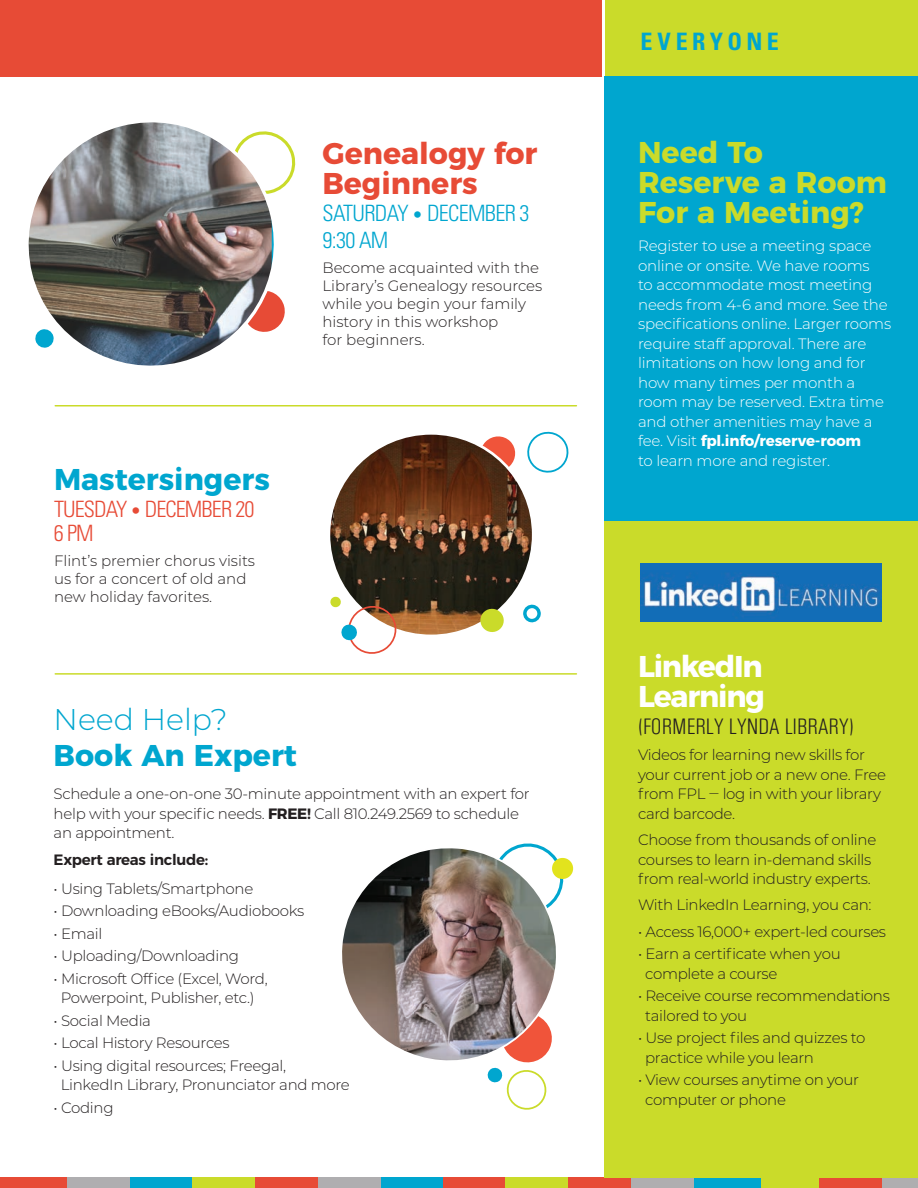
<style>
.page{position:relative;width:918px;height:1188px;background:#fff}
.page>*{position:absolute;margin:0;border:0;box-sizing:border-box;transform-origin:0 0}
.t1{font:700 30px/30px "Montserrat";color:#cadb2a}
.t2{font:700 30px "Montserrat";color:#00a6cf}
.t3{font:700 30px/30px "Montserrat";color:#e74b36}
.t4{font:700 30px/30px "Montserrat";letter-spacing:-.04em;color:#fff}
.t5{font:300 30px "Montserrat";color:#00a6cf}
.t6{font:700 condensed 24px "Univers";letter-spacing:.185em;color:#00a6cf}
.t7{font:300 condensed 22.5px/27px "Univers";letter-spacing:-.03em;color:#00a6cf}
.t8{font:300 condensed 22.5px "Univers";color:#231f20}
.t9{font:300 condensed 22.5px/24px "Univers";letter-spacing:-.04em;color:#e74b36}
.t10{font:300 15px/19.5px "Montserrat";letter-spacing:-.02em;color:#231f20}
.t11{font:300 15px/19.5px "Montserrat";letter-spacing:-.01em;color:#fff}
.t12{font:300 15px/18px "Montserrat";color:#231f20}
.t13{font:600 15px "Montserrat";letter-spacing:-.02em;color:#231f20}
.s1{font-size:18px}
.s2{font-weight:700}
</style>
<div class="page">
<div style="left:0;top:1177px;width:67px;height:11px;background:#e74b36"></div>
<div style="left:130px;top:1177px;width:62px;height:11px;background:#00a6cf"></div>
<div style="left:192px;top:1177px;width:63px;height:11px;background:#cadb2a"></div>
<div style="left:255px;top:1177px;width:63px;height:11px;background:#e74b36"></div>
<div style="left:380px;top:1177px;width:63px;height:11px;background:#00a6cf"></div>
<div style="left:443px;top:1177px;width:63px;height:11px;background:#e74b36"></div>
<div style="left:506px;top:1177px;width:62px;height:11px;background:#cadb2a"></div>
<div style="left:568px;top:1177px;width:63px;height:11px;background:#e74b36"></div>
<div style="left:694px;top:1177px;width:67px;height:11px;background:#00a6cf"></div>
<div style="left:761px;top:1177px;width:63px;height:11px;background:#cadb2a"></div>
<div style="left:67px;top:1177px;width:63px;height:11px;background:#afaeb0"></div>
<div style="left:318px;top:1177px;width:62px;height:11px;background:#afaeb0"></div>
<div style="left:631px;top:1177px;width:63px;height:11px;background:#afaeb0"></div>
<div style="left:820px;top:1177px;width:62px;height:11px;background:#e74b36"></div>
<div style="left:882px;top:1177px;width:36px;height:11px;background:#afaeb0"></div>
<div style="left:0;top:0;width:918px;height:76px;background:#e74b36"></div>
<div style="left:605px;top:0;width:313px;height:76px;background:#cadb2a"></div>
<hr style="left:602px;top:0;width:3px;height:81px;background:#fff">
<div style="left:605px;top:511px;width:313px;height:666px;background:#cadb2a"></div>
<img style="left:640px;top:563px;width:241px;height:59px">
<div style="left:605px;top:76px;width:313px;height:444px;background:#00a6cf"></div>
<svg style="left:288px;top:143px;width:8px;height:40px"></svg>
<img style="left:28px;top:122px;width:260px;height:244px">
<svg style="left:487px;top:1067px;width:60px;height:43px"></svg>
<svg style="left:563px;top:858px;width:11px;height:24px"></svg>
<img style="left:342px;top:843px;width:221px;height:220px">
<hr style="left:55px;top:405px;width:521px;height:1px;background:#cadb2a">
<hr style="left:55px;top:673px;width:521px;height:2px;background:#cadb2a">
<svg style="left:533px;top:431px;width:36px;height:42px"></svg>
<img style="left:332px;top:436px;width:201px;height:197px">
<svg style="left:330px;top:596px;width:69px;height:58px"></svg>
<svg style="left:479px;top:607px;width:26px;height:26px"></svg>
<svg style="left:523px;top:604px;width:18px;height:19px"></svg>
<h1 class="t2" style="left:54px;top:455px;width:217px">Mastersingers</h1>
<h3 class="t9" style="left:54px;top:497px;width:202px">TUESDAY <span class="s1">•</span> DECEMBER 20<br>6 PM</h3>
<p class="t12" style="left:54px;top:551px;width:203px">Flint’s premier chorus visits us for a concert of old and new holiday favorites.</p>
<h1 class="t3" style="left:322px;top:136px;width:216px">Genealogy for<br>Beginners</h1>
<h3 class="t7" style="left:322px;top:200px;width:209px">SATURDAY <span class="s1">•</span> DECEMBER 3<br>9:30 AM</h3>
<p class="t12" style="left:322px;top:258px;width:221px">Become acquainted with the<br>Library’s Genealogy resources while you begin your family history in this workshop<br>for beginners.</p>
<h1 class="t5" style="left:54px;top:699px;width:175px">Need Help?</h1>
<h1 class="t2" style="left:54px;top:731px;width:245px">Book An Expert</h1>
<p class="t10" style="left:54px;top:784px;width:478px">Schedule a one-on-one 30-minute appointment with an expert for help with your specific needs. <span class="s2">FREE!</span> Call 810.249.2569 to schedule an appointment.</p>
<p class="t13" style="left:54px;top:847px;width:156px">Expert areas include:</p>
<p class="t10" style="left:54px;top:878px;width:201px">• Using Tablets/Smartphone</p>
<p class="t10" style="left:54px;top:901px;width:252px">• Downloading eBooks/Audiobooks</p>
<p class="t10" style="left:54px;top:923px;width:50px">• Email</p>
<p class="t10" style="left:54px;top:946px;width:187px">• Uploading/Downloading</p>
<p class="t10" style="left:54px;top:968px;width:216px;text-align:center">• Microsoft Office (Excel, Word,<br>Powerpoint, Publisher, etc.)</p>
<p class="t10" style="left:54px;top:1010px;width:99px">• Social Media</p>
<p class="t10" style="left:54px;top:1033px;width:178px">• Local History Resources</p>
<p class="t10" style="left:61px;top:1055px;width:291px;text-indent:-7px">• Using digital resources; Freegal,<br>LinkedIn Library, Pronunciator and more</p>
<p class="t10" style="left:54px;top:1097px;width:62px">• Coding</p>
<h2 class="t6" style="left:640px;top:27px;width:140px">EVERYONE</h2>
<h1 class="t1" style="left:638px;top:135px;width:250px">Need To<br>Reserve a Room<br>For a Meeting?</h1>
<p class="t11" style="left:638px;top:235px;width:255px">Register to use a meeting space online or onsite. We have rooms<br>to accommodate most meeting needs from 4-6 and more. See the specifications online. Larger rooms require staff approval. There are limitations on how long and for how many times per month a room may be reserved. Extra time and other amenities may have a fee. Visit <span class="s2">fpl.info/reserve-room<br></span>to learn more and register.</p>
<h1 class="t4" style="left:638px;top:649px;width:128px">LinkedIn<br>Learning</h1>
<h3 class="t8" style="left:638px;top:713px;width:217px">(FORMERLY LYNDA LIBRARY)</h3>
<p class="t10" style="left:638px;top:745px;width:250px">Videos for learning new skills for your current job or a new one. Free from FPL ‒ log in with your library card barcode.</p>
<p class="t10" style="left:638px;top:829px;width:240px">Choose from thousands of online courses to learn in-demand skills from real-world industry experts.</p>
<p class="t10" style="left:638px;top:895px;width:235px">With LinkedIn Learning, you can:</p>
<p class="t10" style="left:638px;top:921px;width:250px">• Access 16,000+ expert-led courses</p>
<p class="t10" style="left:645px;top:943px;width:197px;text-indent:-7px">• Earn a certificate when you complete a course</p>
<p class="t10" style="left:645px;top:985px;width:246px;text-indent:-7px">• Receive course recommendations tailored to you</p>
<p class="t10" style="left:645px;top:1027px;width:222px;text-indent:-7px">• Use project files and quizzes to practice while you learn</p>
<p class="t10" style="left:645px;top:1069px;width:215px;text-indent:-7px">• View courses anytime on your computer or phone</p>
</div>
